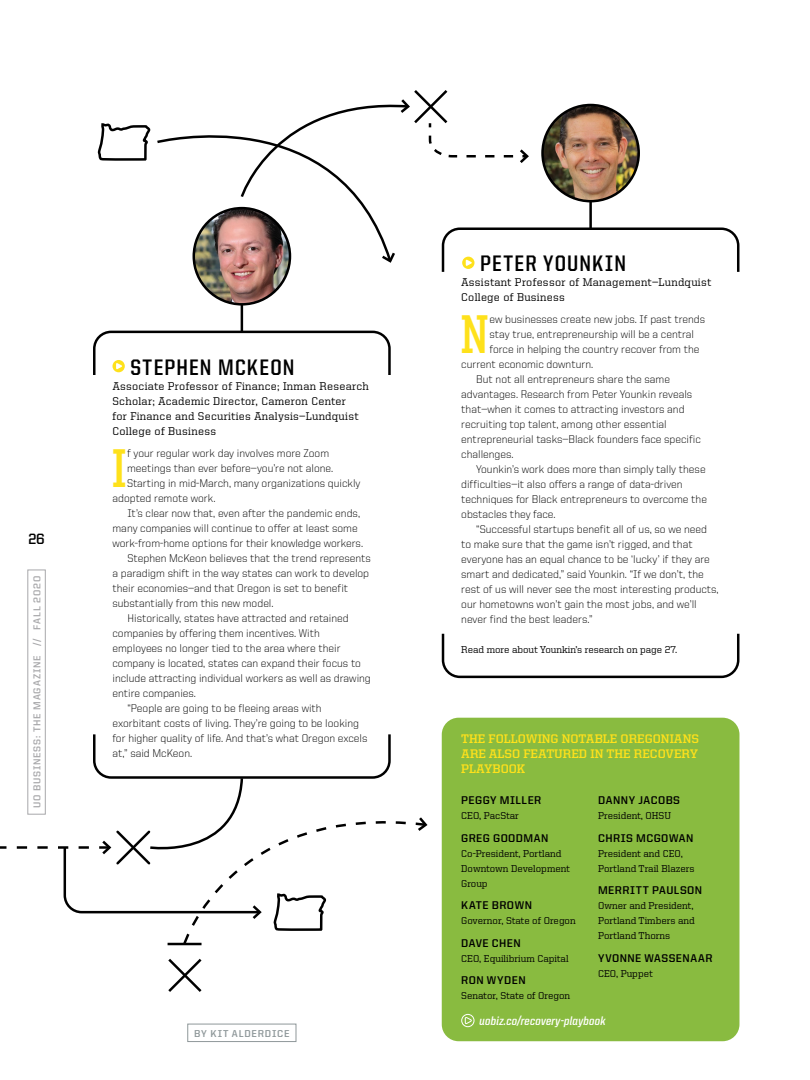
<style>
.page{position:relative;width:810px;height:1080px;background:#fff}
.page>*{position:absolute;margin:0;border:0;box-sizing:border-box;transform-origin:0 0}
.Drop_Cap_3{font:700 54.75px "United Serif Semi Cond";color:#fee11b;scale:.9 1}
.Viewbook_ProfileName{font:700 22.5px "United Sans Semi Cond";letter-spacing:.055em;color:#000}
.t1{font:700 15px "United Sans Reg";color:#000;scale:.9 1}
.Subhead{font:700 12.5px/15px "United Serif Reg";color:#fee11b;text-align:justify}
.Viewbook_body{font:700 12.5px "United Italic Semi Cond";letter-spacing:.01em;color:#fff}
.Body_text{font:300 11.25px/15px "United Sans Reg";color:#000}
.Drop_Cap_3-2{font:300 11.25px "United Sans Reg";color:#000}
.Footnote{font:500 11.25px/15px "United Serif Reg";letter-spacing:.025em;color:#000}
.Viewbook_SidebarH3{font:700 11.25px "United Sans Reg";letter-spacing:.04em;color:#000}
.Footnote-2{font:500 10px/15px "United Serif Reg";color:#000}
.t2{font:700 10px "United Sans Reg";letter-spacing:.08em;color:#a8a8aa}
.t3{font:700 10px "United Sans Reg";letter-spacing:.08em;color:#8f989a}
</style>
<div class="page">
<div style="left:442px;top:718px;width:297px;height:323px;background:#89bb40;border-radius:17px"></div>
<div style="left:28px;top:570px;width:18px;height:245px;border:1px solid #a8a8aa"></div>
<hr style="left:589px;top:202px;width:3px;height:26px;background:#000">
<img style="left:543px;top:105px;width:96px;height:96px;border-radius:48px">
<div style="left:541px;top:104px;width:99px;height:98px;border:2px solid #000;border-radius:50%"></div>
<hr style="left:241px;top:305px;width:2px;height:26px;background:#000">
<img style="left:194px;top:208px;width:96px;height:96px;border-radius:48px">
<svg style="left:97px;top:123px;width:54px;height:38px"></svg>
<hr style="left:168px;top:943px;width:34px;height:2px;background:#000">
<svg style="left:168px;top:958px;width:34px;height:34px"></svg>
<svg style="left:393px;top:90px;width:136px;height:73px"></svg>
<svg style="left:157px;top:104px;width:236px;height:160px"></svg>
<svg style="left:379px;top:250px;width:16px;height:14px"></svg>
<svg style="left:415px;top:817px;width:13px;height:14px"></svg>
<svg style="left:461px;top:1013px;width:14px;height:15px"></svg>
<svg style="left:0;top:732px;width:391px;height:199px"></svg>
<div style="left:187px;top:1024px;width:109px;height:18px;border:1px solid #8f989a"></div>
<svg style="left:441px;top:633px;width:299px;height:46px"></svg>
<svg style="left:93px;top:329px;width:298px;height:46px"></svg>
<svg style="left:441px;top:226px;width:299px;height:46px"></svg>
<h3 class="t1" style="left:28px;top:531px;width:20px">26</h3>
<p class="t2" style="left:31px;top:808px;width:234px;rotate:-90deg">UO BUSINESS: THE MAGAZINE // FALL 2020</p>
<p class="Viewbook_ProfileName" style="left:130px;top:355px;width:166px">STEPHEN MCKEON</p>
<p class="Footnote" style="left:112px;top:378px;width:258px">Associate Professor of Finance; Inman Research Scholar; Academic Director, Cameron Center<br>for Finance and Securities Analysis—Lundquist College of Business</p>
<p class="Drop_Cap_3" style="left:112px;top:440px;width:17px">I</p>
<p class="Drop_Cap_3-2" style="left:127px;top:448px;width:204px">f your regular work day involves more Zoom</p>
<p class="Drop_Cap_3-2" style="left:127px;top:463px;width:208px">meetings than ever before—you’re not alone.</p>
<p class="Drop_Cap_3-2" style="left:127px;top:478px;width:235px">Starting in mid-March, many organizations quickly</p>
<p class="Drop_Cap_3-2" style="left:112px;top:493px;width:105px">adopted remote work.</p>
<p class="Body_text" style="left:112px;top:506px;width:252px;text-indent:15px">It’s clear now that, even after the pandemic ends, many companies will continue to offer at least some work-from-home options for their knowledge workers.</p>
<p class="Body_text" style="left:112px;top:551px;width:260px;text-indent:15px">Stephen McKeon believes that the trend represents a paradigm shift in the way states can work to develop their economies—and that Oregon is set to benefit substantially from this new model.</p>
<p class="Body_text" style="left:112px;top:611px;width:260px;text-indent:15px">Historically, states have attracted and retained companies by offering them incentives. With employees no longer tied to the area where their company is located, states can expand their focus to include attracting individual workers as well as drawing entire companies.</p>
<p class="Body_text" style="left:112px;top:701px;width:257px;text-indent:15px">“People are going to be fleeing areas with exorbitant costs of living. They’re going to be looking for higher quality of life. And that’s what Oregon excels at,” said McKeon.</p>
<p class="t3" style="left:194px;top:1028px;width:97px">BY KIT ALDERDICE</p>
<p class="Viewbook_ProfileName" style="left:480px;top:251px;width:147px">PETER YOUNKIN</p>
<p class="Footnote" style="left:461px;top:274px;width:252px">Assistant Professor of Management—Lundquist<br>College of Business</p>
<p class="Drop_Cap_3" style="left:461px;top:306px;width:32px">N</p>
<p class="Drop_Cap_3-2" style="left:490px;top:314px;width:217px">ew businesses create new jobs. If past trends</p>
<p class="Drop_Cap_3-2" style="left:490px;top:329px;width:206px">stay true, entrepreneurship will be a central</p>
<p class="Drop_Cap_3-2" style="left:490px;top:344px;width:212px">force in helping the country recover from the</p>
<p class="Drop_Cap_3-2" style="left:461px;top:359px;width:134px">current economic downturn.</p>
<p class="Body_text" style="left:461px;top:372px;width:241px;text-indent:15px">But not all entrepreneurs share the same advantages. Research from Peter Younkin reveals that—when it comes to attracting investors and recruiting top talent, among other essential entrepreneurial tasks—Black founders face specific challenges.</p>
<p class="Body_text" style="left:461px;top:462px;width:247px;text-indent:15px">Younkin’s work does more than simply tally these difficulties—it also offers a range of data-driven techniques for Black entrepreneurs to overcome the obstacles they face.</p>
<p class="Body_text" style="left:461px;top:522px;width:259px;text-indent:15px">“Successful startups benefit all of us, so we need to make sure that the game isn’t rigged, and that everyone has an equal chance to be ‘lucky’ if they are smart and dedicated,” said Younkin. “If we don’t, the rest of us will never see the most interesting products, our hometowns won’t gain the most jobs, and we’ll never find the best leaders.”</p>
<p class="Footnote-2" style="left:461px;top:642px;width:218px">Read more about Younkin’s research on page 27.</p>
<p class="Subhead" style="left:461px;top:731px;width:239px">THE FOLLOWING NOTABLE OREGONIANS ARE ALSO FEATURED IN THE RECOVERY PLAYBOOK</p>
<p class="Viewbook_SidebarH3" style="left:461px;top:794px;width:82px">PEGGY MILLER</p>
<p class="Footnote-2" style="left:461px;top:808px;width:59px">CEO, PacStar</p>
<p class="Viewbook_SidebarH3" style="left:461px;top:832px;width:89px">GREG GOODMAN</p>
<p class="Footnote-2" style="left:461px;top:846px;width:110px">Co-President, Portland<br>Downtown Development<br>Group</p>
<p class="Viewbook_SidebarH3" style="left:461px;top:899px;width:72px">KATE BROWN</p>
<p class="Footnote-2" style="left:461px;top:913px;width:116px">Governor, State of Oregon</p>
<p class="Viewbook_SidebarH3" style="left:461px;top:937px;width:61px">DAVE CHEN</p>
<p class="Footnote-2" style="left:461px;top:951px;width:109px">CEO, Equilibrium Capital</p>
<p class="Viewbook_SidebarH3" style="left:461px;top:974px;width:66px">RON WYDEN</p>
<p class="Footnote-2" style="left:461px;top:988px;width:110px">Senator, State of Oregon</p>
<p class="Viewbook_SidebarH3" style="left:598px;top:794px;width:83px">DANNY JACOBS</p>
<p class="Footnote-2" style="left:598px;top:808px;width:74px">President, OHSU</p>
<p class="Viewbook_SidebarH3" style="left:598px;top:832px;width:97px">CHRIS MCGOWAN</p>
<p class="Footnote-2" style="left:598px;top:846px;width:98px">President and CEO,<br>Portland Trail Blazers</p>
<p class="Viewbook_SidebarH3" style="left:598px;top:884px;width:106px">MERRITT PAULSON</p>
<p class="Footnote-2" style="left:598px;top:898px;width:98px">Owner and President,<br>Portland Timbers and<br>Portland Thorns</p>
<p class="Viewbook_SidebarH3" style="left:598px;top:952px;width:116px">YVONNE WASSENAAR</p>
<p class="Footnote-2" style="left:598px;top:966px;width:56px">CEO, Puppet</p>
<p class="Viewbook_body" style="left:480px;top:1014px;width:128px">uobiz.co/recovery-playbook</p>
</div>
